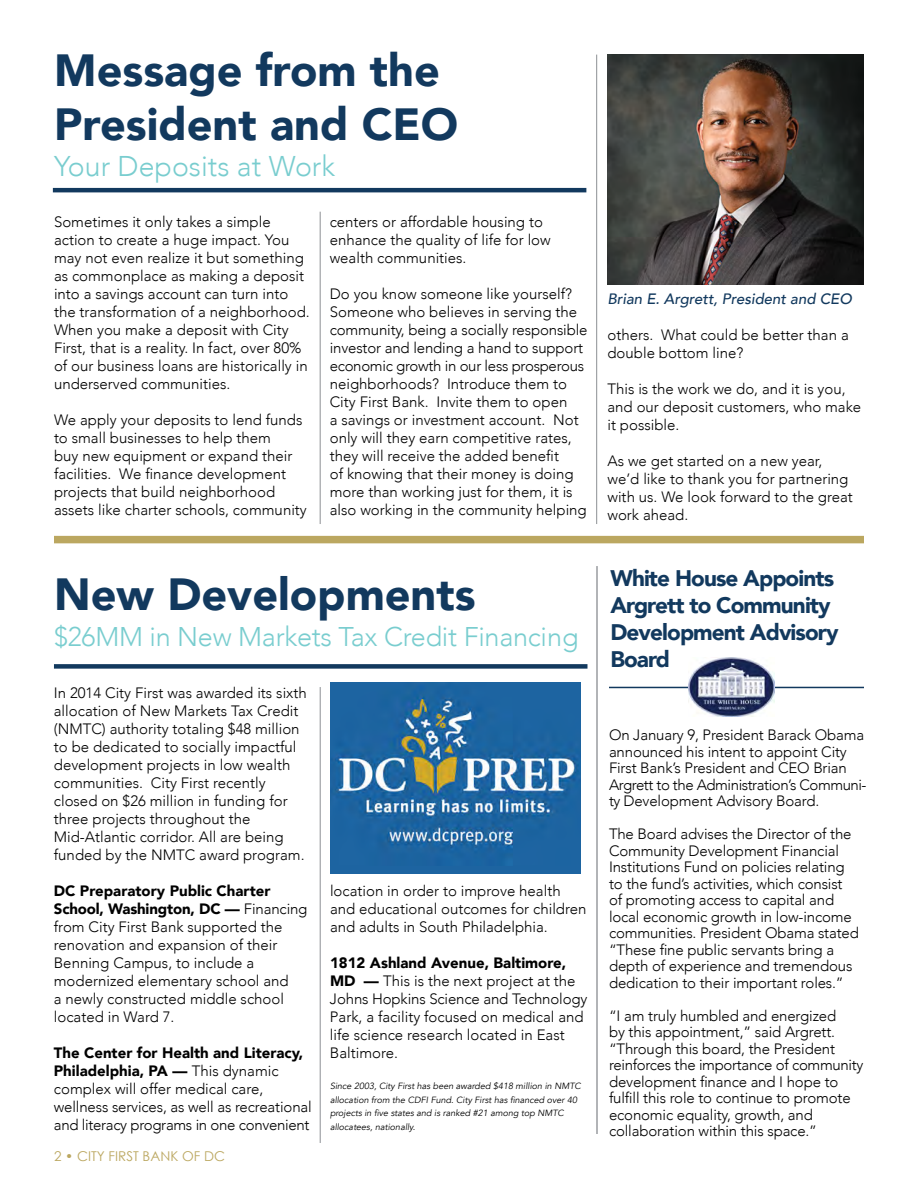
<style>
.page{position:relative;width:918px;height:1188px;background:#fff}
.page>*{position:absolute;margin:0;border:0;box-sizing:border-box;transform-origin:0 0}
.t1{font:900 45px/54px "Avenir";color:#12395e}
.t2{font:300 28.5px "Avenir";color:#79cdcf}
.t3{font:300 27px "Avenir";letter-spacing:-.01em;color:#79cdcf}
.t4{font:900 22.5px/27px "Avenir";letter-spacing:-.04em;color:#12395e}
.t5{font:300 15px/18px "Avenir";color:#000}
.t6{font:italic 500 15px "Avenir";color:#12395e}
.t7{font:13.5px "Century Gothic";color:#bba760}
.t8{font:italic 9px/13.5px "Avenir";color:#000}
.s1{font-weight:900}
</style>
<div class="page">
<img style="left:608px;top:54px;width:256px;height:230px">
<hr style="left:53px;top:188px;width:533px;height:4px;background:#12395e">
<div style="left:54px;top:536px;width:810px;height:7px;background:#bba760"></div>
<hr style="left:320px;top:687px;width:1px;height:456px;background:#999ca0">
<hr style="left:320px;top:212px;width:1px;height:312px;background:#999ca0">
<hr style="left:596px;top:55px;width:1px;height:469px;background:#999ca0">
<div style="left:54px;top:664px;width:533px;height:5px;background:#12395e"></div>
<hr style="left:596px;top:566px;width:2px;height:568px;background:#999ca0">
<hr style="left:609px;top:687px;width:255px;height:1px;background:#12395e">
<img style="left:688px;top:657px;width:86px;height:59px">
<img style="left:330px;top:683px;width:250px;height:191px">
<h1 class="t1" style="left:54px;top:42px;width:406px">Message from the<br>President and CEO</h1>
<h2 class="t2" style="left:54px;top:149px;width:282px">Your Deposits at Work</h2>
<p class="t5" style="left:54px;top:213px;width:257px">Sometimes it only takes a simple action to create a huge impact. You may not even realize it but something as commonplace as making a deposit into a savings account can turn into the transformation of a neighborhood.<br>When you make a deposit with City First, that is a reality. In fact, over 80% of our business loans are historically in underserved communities.</p>
<p class="t5" style="left:54px;top:411px;width:254px">We apply your deposits to lend funds to small businesses to help them<br>buy new equipment or expand their facilities. We finance development projects that build neighborhood assets like charter schools, community</p>
<p class="t5" style="left:330px;top:213px;width:222px">centers or affordable housing to enhance the quality of life for low wealth communities.</p>
<p class="t5" style="left:330px;top:285px;width:259px">Do you know someone like yourself?<br>Someone who believes in serving the community, being a socially responsible investor and lending a hand to support economic growth in our less prosperous neighborhoods? Introduce them to City First Bank. Invite them to open<br>a savings or investment account. Not only will they earn competitive rates, they will receive the added benefit<br>of knowing that their money is doing more than working just for them, it is also working in the community helping</p>
<h1 class="t1" style="left:54px;top:566px;width:423px">New Developments</h1>
<h3 class="t3" style="left:54px;top:621px;width:526px">$26MM in New Markets Tax Credit Financing</h3>
<p class="t5" style="left:54px;top:684px;width:254px">In 2014 City First was awarded its sixth allocation of New Markets Tax Credit (NMTC) authority totaling $48 million to be dedicated to socially impactful development projects in low wealth communities. City First recently closed on $26 million in funding for three projects throughout the Mid-Atlantic corridor. All are being funded by the NMTC award program.</p>
<p class="t5" style="left:54px;top:882px;width:255px"><span class="s1">DC Preparatory Public Charter<br>School, Washington, DC —</span> Financing from City First Bank supported the renovation and expansion of their<br>Benning Campus, to include a modernized elementary school and<br>a newly constructed middle school located in Ward 7.</p>
<p class="t5" style="left:54px;top:1044px;width:259px"><span class="s1">The Center for Health and Literacy, Philadelphia, PA —</span> This dynamic complex will offer medical care, wellness services, as well as recreational and literacy programs in one convenient</p>
<p class="t7" style="left:54px;top:1148px;width:173px">2 • CITY FIRST BANK OF DC</p>
<p class="t5" style="left:330px;top:882px;width:258px">location in order to improve health and educational outcomes for children and adults in South Philadelphia.</p>
<p class="t5" style="left:330px;top:954px;width:259px"><span class="s1">1812 Ashland Avenue, Baltimore,<br>MD —</span> This is the next project at the<br>Johns Hopkins Science and Technology<br>Park, a facility focused on medical and life science research located in East<br>Baltimore.</p>
<p class="t8" style="left:330px;top:1080px;width:252px">Since 2003, City First has been awarded $418 million in NMTC allocation from the CDFI Fund. City First has financed over 40 projects in five states and is ranked #21 among top NMTC allocatees, nationally.</p>
<p class="t6" style="left:608px;top:290px;width:246px">Brian E. Argrett, President and CEO</p>
<p class="t5" style="left:608px;top:326px;width:243px">others. What could be better than a double bottom line?</p>
<p class="t5" style="left:608px;top:380px;width:255px">This is the work we do, and it is you, and our deposit customers, who make it possible.</p>
<p class="t5" style="left:608px;top:452px;width:247px">As we get started on a new year, we’d like to thank you for partnering with us. We look forward to the great work ahead.</p>
<h3 class="t4" style="left:610px;top:564px;width:230px">White House Appoints<br>Argrett to Community<br>Development Advisory<br>Board</h3>
<p class="t5" style="left:609px;top:727px;width:259px;line-height:16.5px">On January 9, President Barack Obama announced his intent to appoint City First Bank’s President and CEO Brian Argrett to the Administration’s Communi&shy;ty Development Advisory Board.</p>
<p class="t5" style="left:609px;top:826px;width:252px;line-height:16.5px">The Board advises the Director of the Community Development Financial Institutions Fund on policies relating to the fund’s activities, which consist of promoting access to capital and local economic growth in low-income communities. President Obama stated “These fine public servants bring a depth of experience and tremendous dedication to their important roles.”</p>
<p class="t5" style="left:609px;top:1007px;width:256px;line-height:16.5px">“I am truly humbled and energized<br>by this appointment,” said Argrett. “Through this board, the President reinforces the importance of community development finance and I hope to fulfill this role to continue to promote economic equality, growth, and collaboration within this space.”</p>
</div>
